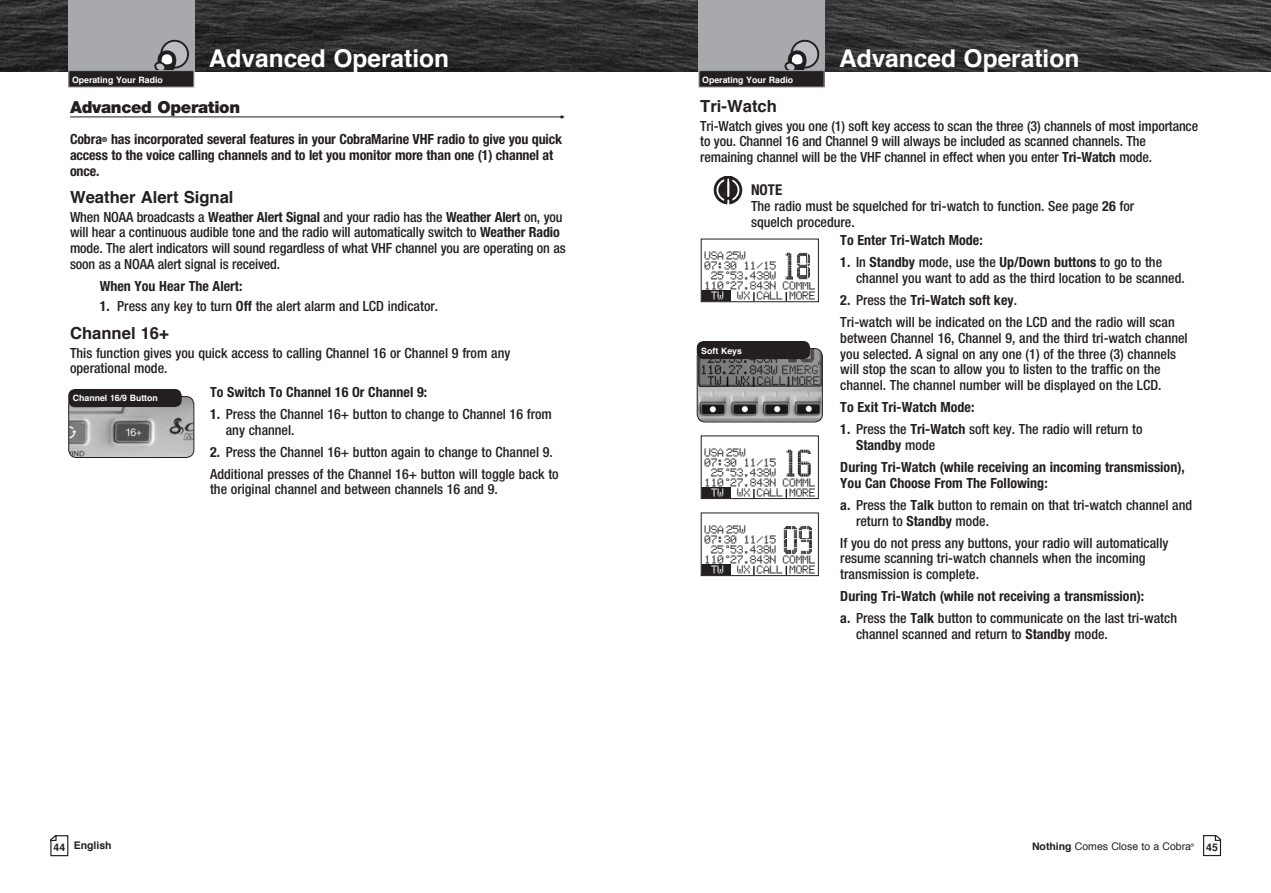
<style>
.page{position:relative;width:1271px;height:893px;background:#fff}
.page>*{position:absolute;margin:0;border:0;box-sizing:border-box;transform-origin:0 0}
.t1{font:700 24.5px "Helvetica";color:#fff}
.Subhead_2{font:700 16.62px "Helvetica";color:#231f20}
.Subhead_1{font:900 16.62px "Helvetica Neue LT Std";letter-spacing:-.02em;color:#231f20}
.Body_Condensed{font:700 condensed 14.88px "Helvetica Neue LT Std";color:#231f20}
.Subhead_3{font:500 condensed 14px/15.8px "Helvetica Neue LT Std";color:#231f20}
.Body_Condensed-2{font:500 condensed 14px/15.8px "Helvetica Neue LT Std";letter-spacing:-.01em;color:#231f20}
.Subhead_3-2{font:700 condensed 14px/15.8px "Helvetica Neue LT Std";color:#231f20}
.Subhead_2-2{font:700 condensed 14px/15.8px "Helvetica Neue LT Std";letter-spacing:-.01em;color:#231f20}
.Subhead_1-2{font:700 14px "Helvetica";color:#231f20}
.t2{font:10.67px/10px "Electronic Highway Sign";color:#231f20}
.t3{font:10.5px "Helvetica";color:#231f20}
.body{font:700 10.5px "Helvetica";color:#231f20}
.t4{font:700 8.75px "Helvetica";color:#fff}
.t5{font:700 4.73px "Arial";color:#231f20;scale:1.16 1}
.s1{font-weight:700}
.s2{font-weight:500}
.s3{color:#fff}
</style>
<div class="page">
<svg style="left:1203px;top:835px;width:18px;height:21px"></svg>
<svg style="left:50px;top:835px;width:19px;height:21px"></svg>
<img style="left:635px;top:0;width:635px;height:72px">
<svg style="left:0;top:0;width:635px;height:72px;background:#2d2d2d"></svg>
<div style="left:68px;top:0;width:126px;height:72px;background:#a8a9ad"></div>
<div style="left:161px;top:41px;width:27px;height:27px;background:#bcbdc0;border-radius:50%"></div>
<div style="left:160px;top:40px;width:29px;height:28px;border:2px solid #231f20;border-radius:50%"></div>
<svg style="left:154px;top:50px;width:22px;height:20px"></svg>
<div style="left:69px;top:71px;width:125px;height:16px;background:#231f20"></div>
<div style="left:68px;top:70px;width:126px;height:18px;border:1px solid #a8a9ad"></div>
<div style="left:698px;top:0;width:126px;height:72px;background:#a8a9ad"></div>
<div style="left:791px;top:41px;width:27px;height:27px;background:#bcbdc0;border-radius:50%"></div>
<div style="left:790px;top:40px;width:29px;height:28px;border:2px solid #231f20;border-radius:50%"></div>
<svg style="left:784px;top:50px;width:22px;height:20px"></svg>
<div style="left:699px;top:71px;width:125px;height:16px;background:#231f20"></div>
<div style="left:698px;top:70px;width:126px;height:18px;border:1px solid #a8a9ad"></div>
<hr style="left:70px;top:116px;width:494px;height:1px;background:#231f20">
<img style="left:70px;top:396px;width:124px;height:61px">
<div style="left:68px;top:396px;width:126px;height:62px;border:1px solid #231f20;border-radius:8px"></div>
<div style="left:68px;top:389px;width:114px;height:18px;background:#231f20;border-radius:7px"></div>
<svg style="left:713px;top:176px;width:30px;height:29px"></svg>
<div style="left:701px;top:239px;width:117px;height:63px;border:1px solid #231f20"></div>
<svg style="left:785px;top:292px;width:2px;height:9px"></svg>
<div style="left:702px;top:291px;width:28px;height:10px;background:#231f20"></div>
<div style="left:701px;top:290px;width:29px;height:11px;border:1px solid #231f20"></div>
<img style="left:785px;top:252px;width:8px;height:28px">
<svg style="left:796px;top:249px;width:21px;height:32px"></svg>
<svg style="left:797px;top:253px;width:12px;height:26px"></svg>
<img style="left:697px;top:348px;width:125px;height:74px">
<div style="left:697px;top:348px;width:126px;height:74px;border:1px solid #231f20;border-radius:8px"></div>
<div style="left:696px;top:341px;width:114px;height:18px;background:#231f20;border-radius:7px"></div>
<div style="left:701px;top:435px;width:117px;height:64px;border:1px solid #231f20"></div>
<svg style="left:785px;top:489px;width:2px;height:9px"></svg>
<div style="left:702px;top:487px;width:28px;height:10px;background:#231f20"></div>
<div style="left:701px;top:487px;width:29px;height:11px;border:1px solid #231f20"></div>
<img style="left:786px;top:449px;width:25px;height:28px">
<div style="left:701px;top:512px;width:117px;height:64px;border:1px solid #231f20"></div>
<svg style="left:785px;top:566px;width:2px;height:9px"></svg>
<div style="left:702px;top:564px;width:28px;height:10px;background:#231f20"></div>
<div style="left:701px;top:564px;width:29px;height:11px;border:1px solid #231f20"></div>
<svg style="left:783px;top:526px;width:29px;height:28px"></svg>
<svg style="left:0;top:0;width:6px;height:6px"></svg>
<svg style="left:1264px;top:0;width:7px;height:6px"></svg>
<p class="t1" style="left:209px;top:38px;width:242px">Advanced Operation</p>
<p class="t1" style="left:839px;top:38px;width:242px">Advanced Operation</p>
<p class="Subhead_1" style="left:70px;top:98px;width:172px">Advanced Operation</p>
<p class="Subhead_1-2" style="left:559px;top:105px;width:6px">•</p>
<p class="Subhead_2-2" style="left:70px;top:131px;width:494px">Cobra<sup>®</sup> has incorporated several features in your CobraMarine VHF radio to give you quick access to the voice calling channels and to let you monitor more than one (1) channel at once.</p>
<p class="Subhead_2" style="left:70px;top:184px;width:165px">Weather Alert Signal</p>
<p class="Body_Condensed-2" style="left:70px;top:209px;width:497px">When NOAA broadcasts a <span class="s1">Weather Alert Signal</span> and your radio has the <span class="s1">Weather Alert</span> on, you will hear a continuous audible tone and the radio will automatically switch to <span class="s1">Weather Radio </span>mode. The alert indicators will sound regardless of what VHF channel you are operating on as soon as a NOAA alert signal is received.</p>
<p class="Subhead_3-2" style="left:100px;top:278px;width:144px">When You Hear The Alert:</p>
<p class="Body_Condensed-2" style="left:100px;top:297px;width:340px"><span class="s1">1.</span> Press any key to turn <span class="s1">Off</span> the alert alarm and LCD indicator.</p>
<p class="Subhead_2" style="left:70px;top:320px;width:100px">Channel 16+</p>
<p class="Body_Condensed-2" style="left:70px;top:345px;width:442px">This function gives you quick access to calling Channel 16 or Channel 9 from any operational mode.</p>
<p class="Subhead_3-2" style="left:210px;top:383px;width:219px">To Switch To Channel 16 Or Channel 9:</p>
<p class="Subhead_3" style="left:226px;top:406px;width:327px;text-indent:-16px"><span class="s1">1.</span> Press the Channel 16+ button to change to Channel 16 from any channel.</p>
<p class="Subhead_3" style="left:210px;top:443px;width:344px"><span class="s1">2.</span> Press the Channel 16+ button again to change to Channel 9.</p>
<p class="Subhead_3" style="left:210px;top:465px;width:350px">Additional presses of the Channel 16+ button will toggle back to the original channel and between channels 16 and 9.</p>
<p class="t4" style="left:72px;top:72px;width:92px">Operating Your Radio</p>
<p class="t4" style="left:702px;top:72px;width:92px">Operating Your Radio</p>
<p class="Subhead_2" style="left:700px;top:93px;width:78px">Tri-Watch</p>
<p class="Body_Condensed-2" style="left:700px;top:117px;width:499px">Tri-Watch gives you one (1) soft key access to scan the three (3) channels of most importance to you. Channel 16 and Channel 9 will always be included as scanned channels. The remaining channel will be the VHF channel in effect when you enter <span class="s1">Tri-Watch</span> mode.</p>
<p class="Body_Condensed" style="left:751px;top:181px;width:33px">NOTE</p>
<p class="Body_Condensed-2" style="left:751px;top:198px;width:385px">The radio must be squelched for tri-watch to function. See page <span class="s1">26</span> for squelch procedure.</p>
<p class="Subhead_3-2" style="left:840px;top:232px;width:144px">To Enter Tri-Watch Mode:</p>
<p class="Subhead_3" style="left:856px;top:254px;width:330px;text-indent:-16px"><span class="s1">1.</span> In <span class="s1">Standby</span> mode, use the <span class="s1">Up/Down buttons</span> to go to the channel you want to add as the third location to be scanned.</p>
<p class="Subhead_3-2" style="left:840px;top:292px;width:178px">2. <span class="s2">Press the</span> Tri-Watch soft key<span class="s2">.</span></p>
<p class="Subhead_3" style="left:840px;top:314px;width:349px">Tri-watch will be indicated on the LCD and the radio will scan between Channel 16, Channel 9, and the third tri-watch channel you selected. A signal on any one (1) of the three (3) channels will stop the scan to allow you to listen to the traffic on the channel. The channel number will be displayed on the LCD.</p>
<p class="Subhead_3-2" style="left:840px;top:399px;width:136px">To Exit Tri-Watch Mode:</p>
<p class="Subhead_3" style="left:856px;top:421px;width:288px;text-indent:-16px"><span class="s1">1.</span> Press the <span class="s1">Tri-Watch</span> soft key. The radio will return to<br><span class="s1">Standby</span> mode</p>
<p class="Subhead_3-2" style="left:840px;top:459px;width:346px">During Tri-Watch (while receiving an incoming transmission),<br>You Can Choose From The Following:</p>
<p class="Subhead_3" style="left:856px;top:497px;width:338px;text-indent:-16px"><span class="s1">a.</span> Press the <span class="s1">Talk</span> button to remain on that tri-watch channel and return to <span class="s1">Standby</span> mode.</p>
<p class="Subhead_3" style="left:840px;top:534px;width:330px">If you do not press any buttons, your radio will automatically resume scanning tri-watch channels when the incoming transmission is complete.</p>
<p class="Subhead_3-2" style="left:840px;top:588px;width:305px">During Tri-Watch (while not receiving a transmission):</p>
<p class="Subhead_3" style="left:856px;top:610px;width:322px;text-indent:-16px"><span class="s1">a.</span> Press the <span class="s1">Talk</span> button to communicate on the last tri-watch channel scanned and return to <span class="s1">Standby</span> mode.</p>
<p class="t2" style="left:704px;top:252px;width:73px">USA 25W<br>07:30 11/15</p>
<p class="t5" style="left:726px;top:279px;width:4px">o</p>
<p class="t5" style="left:726px;top:269px;width:4px">o</p>
<p class="t2" style="left:710px;top:291px;width:106px"><span class="s3">TW</span> WX CALL MORE</p>
<p class="t2" style="left:710px;top:271px;width:67px">25 53.438W</p>
<p class="t2" style="left:704px;top:281px;width:113px">110 27.843N COMML</p>
<p class="t4" style="left:701px;top:343px;width:42px">Soft Keys</p>
<p class="t4" style="left:73px;top:391px;width:87px">Channel 16/9 Button</p>
<p class="t2" style="left:704px;top:448px;width:73px">USA 25W<br>07:30 11/15</p>
<p class="t5" style="left:726px;top:476px;width:4px">o</p>
<p class="t5" style="left:726px;top:466px;width:4px">o</p>
<p class="t2" style="left:710px;top:488px;width:106px"><span class="s3">TW</span> WX CALL MORE</p>
<p class="t2" style="left:710px;top:468px;width:67px">25 53.438W</p>
<p class="t2" style="left:704px;top:478px;width:113px">110 27.843N COMML</p>
<p class="t2" style="left:704px;top:525px;width:73px">USA 25W<br>07:30 11/15</p>
<p class="t5" style="left:726px;top:553px;width:4px">o</p>
<p class="t5" style="left:726px;top:543px;width:4px">o</p>
<p class="t2" style="left:710px;top:565px;width:106px"><span class="s3">TW</span> WX CALL MORE</p>
<p class="t2" style="left:710px;top:545px;width:67px">25 53.438W</p>
<p class="t2" style="left:704px;top:555px;width:113px">110 27.843N COMML</p>
<p class="body" style="left:54px;top:838px;width:13px">44</p>
<p class="body" style="left:74px;top:837px;width:39px">English</p>
<p class="body" style="left:1206px;top:838px;width:13px">45</p>
<p class="t3" style="left:1032px;top:838px;width:164px"><span class="s1">Nothing</span> Comes Close to a Cobra<sup>®</sup></p>
</div>
